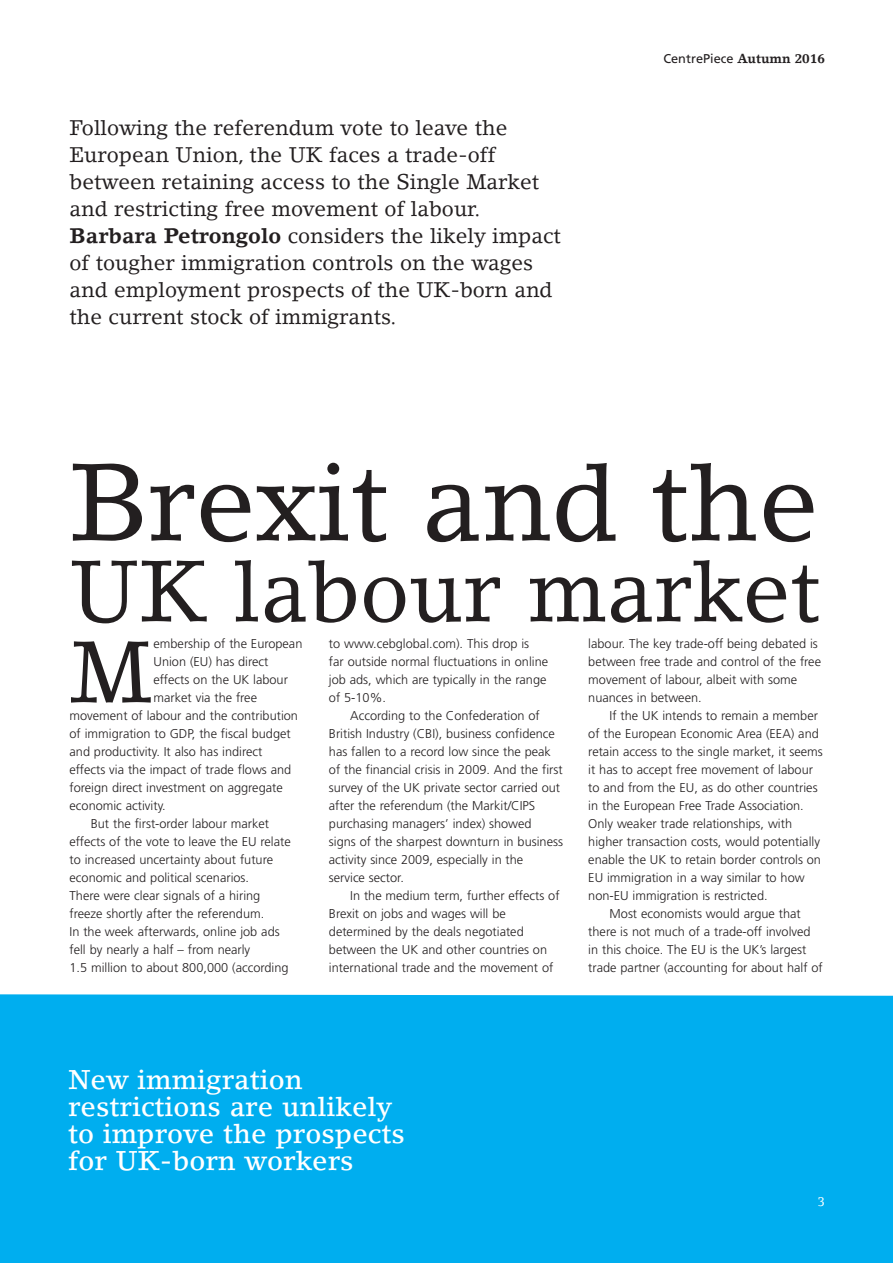
<style>
.page{position:relative;width:893px;height:1263px;background:#fff}
.page>*{position:absolute;margin:0;border:0;box-sizing:border-box;transform-origin:0 0}
.t1{font:108px "Lino Letter";color:#231f20}
.t2{font:85.8px "Lino Letter";color:#231f20}
.t3{font:85.5px "Lino Letter";color:#231f20}
.t4{font:500 27px/27px "Lino Letter";color:#fff}
.t5{font:21px/27px "Lino Letter";color:#231f20}
.t6{font:300 12.75px/18px "Frutiger";color:#231f20}
.t7{font:12.75px "Frutiger";color:#231f20}
.t8{font:12.75px "Lino Letter";color:#fff}
.s1{font-weight:700}
.s2{font-family:"Lino Letter";font-weight:700}
</style>
<div class="page">
<div style="left:0;top:994px;width:893px;height:269px;background:#00aeef"></div>
<p class="t5" style="left:70px;top:116px;width:493px">Following the referendum vote to leave the European Union, the UK faces a trade-off between retaining access to the Single Market and restricting free movement of labour.<br><span class="s1">Barbara Petrongolo</span> considers the likely impact of tougher immigration controls on the wages and employment prospects of the UK-born and the current stock of immigrants.</p>
<p class="t7" style="left:663px;top:53px;width:163px">CentrePiece <span class="s2">Autumn 2016</span></p>
<h1 class="t1" style="left:70px;top:461px;width:751px">Brexit and the</h1>
<h3 class="t3" style="left:70px;top:559px;width:752px">UK labour market</h3>
<h2 class="t2" style="left:70px;top:639px;width:84px">M</h2>
<p class="t6" style="left:154px;top:636px;width:150px">embership of the European</p>
<p class="t6" style="left:154px;top:654px;width:116px">Union (EU) has direct</p>
<p class="t6" style="left:154px;top:672px;width:136px">effects on the UK labour</p>
<p class="t6" style="left:154px;top:690px;width:105px">market via the free</p>
<p class="t6" style="left:70px;top:708px;width:230px">movement of labour and the contribution</p>
<p class="t6" style="left:70px;top:726px;width:223px">of immigration to GDP, the fiscal budget</p>
<p class="t6" style="left:70px;top:744px;width:194px">and productivity. It also has indirect</p>
<p class="t6" style="left:70px;top:762px;width:223px">effects via the impact of trade flows and</p>
<p class="t6" style="left:70px;top:780px;width:215px">foreign direct investment on aggregate</p>
<p class="t6" style="left:70px;top:798px;width:98px">economic activity.</p>
<p class="t6" style="left:91px;top:816px;width:180px">But the first-order labour market</p>
<p class="t6" style="left:70px;top:834px;width:223px">effects of the vote to leave the EU relate</p>
<p class="t6" style="left:70px;top:852px;width:205px">to increased uncertainty about future</p>
<p class="t6" style="left:70px;top:870px;width:181px">economic and political scenarios.</p>
<p class="t6" style="left:70px;top:888px;width:192px">There were clear signals of a hiring</p>
<p class="t6" style="left:70px;top:906px;width:196px">freeze shortly after the referendum.</p>
<p class="t6" style="left:70px;top:924px;width:212px">In the week afterwards, online job ads</p>
<p class="t6" style="left:70px;top:942px;width:182px">fell by nearly a half – from nearly</p>
<p class="t6" style="left:70px;top:960px;width:221px">1.5 million to about 800,000 (according</p>
<p class="t6" style="left:329px;top:636px;width:221px">to www.cebglobal.com). This drop is<br>far outside normal fluctuations in online job ads, which are typically in the range of 5-10%.</p>
<p class="t6" style="left:329px;top:708px;width:236px;text-indent:21px">According to the Confederation of British Industry (CBI), business confidence has fallen to a record low since the peak of the financial crisis in 2009. And the first survey of the UK private sector carried out after the referendum (the Markit/CIPS purchasing managers’ index) showed<br>signs of the sharpest downturn in business activity since 2009, especially in the<br>service sector.</p>
<p class="t6" style="left:329px;top:888px;width:232px;text-indent:21px">In the medium term, further effects of Brexit on jobs and wages will be determined by the deals negotiated between the UK and other countries on international trade and the movement of</p>
<p class="t6" style="left:588px;top:636px;width:234px">labour. The key trade-off being debated is between free trade and control of the free movement of labour, albeit with some nuances in between.</p>
<p class="t6" style="left:610px;top:708px;width:210px">If the UK intends to remain a member</p>
<p class="t6" style="left:588px;top:726px;width:232px">of the European Economic Area (EEA) and</p>
<p class="t6" style="left:588px;top:744px;width:236px">retain access to the single market, it seems</p>
<p class="t6" style="left:588px;top:762px;width:226px">it has to accept free movement of labour</p>
<p class="t6" style="left:588px;top:780px;width:231px">to and from the EU, as do other countries</p>
<p class="t6" style="left:588px;top:798px;width:217px">in the European Free Trade Association.</p>
<p class="t6" style="left:588px;top:816px;width:205px">Only weaker trade relationships, with</p>
<p class="t6" style="left:588px;top:834px;width:233px">higher transaction costs, would potentially</p>
<p class="t6" style="left:588px;top:852px;width:234px">enable the UK to retain border controls on</p>
<p class="t6" style="left:588px;top:870px;width:218px">EU immigration in a way similar to how</p>
<p class="t6" style="left:588px;top:888px;width:181px">non-EU immigration is restricted.</p>
<p class="t6" style="left:610px;top:906px;width:193px">Most economists would argue that</p>
<p class="t6" style="left:588px;top:924px;width:224px">there is not much of a trade-off involved</p>
<p class="t6" style="left:588px;top:942px;width:220px">in this choice. The EU is the UK’s largest</p>
<p class="t6" style="left:588px;top:960px;width:236px">trade partner (accounting for about half of</p>
<h3 class="t4" style="left:68px;top:1068px;width:338px">New immigration restrictions are unlikely to improve the prospects for UK-born workers</h3>
<p class="t8" style="left:818px;top:1197px;width:9px">3</p>
</div>
